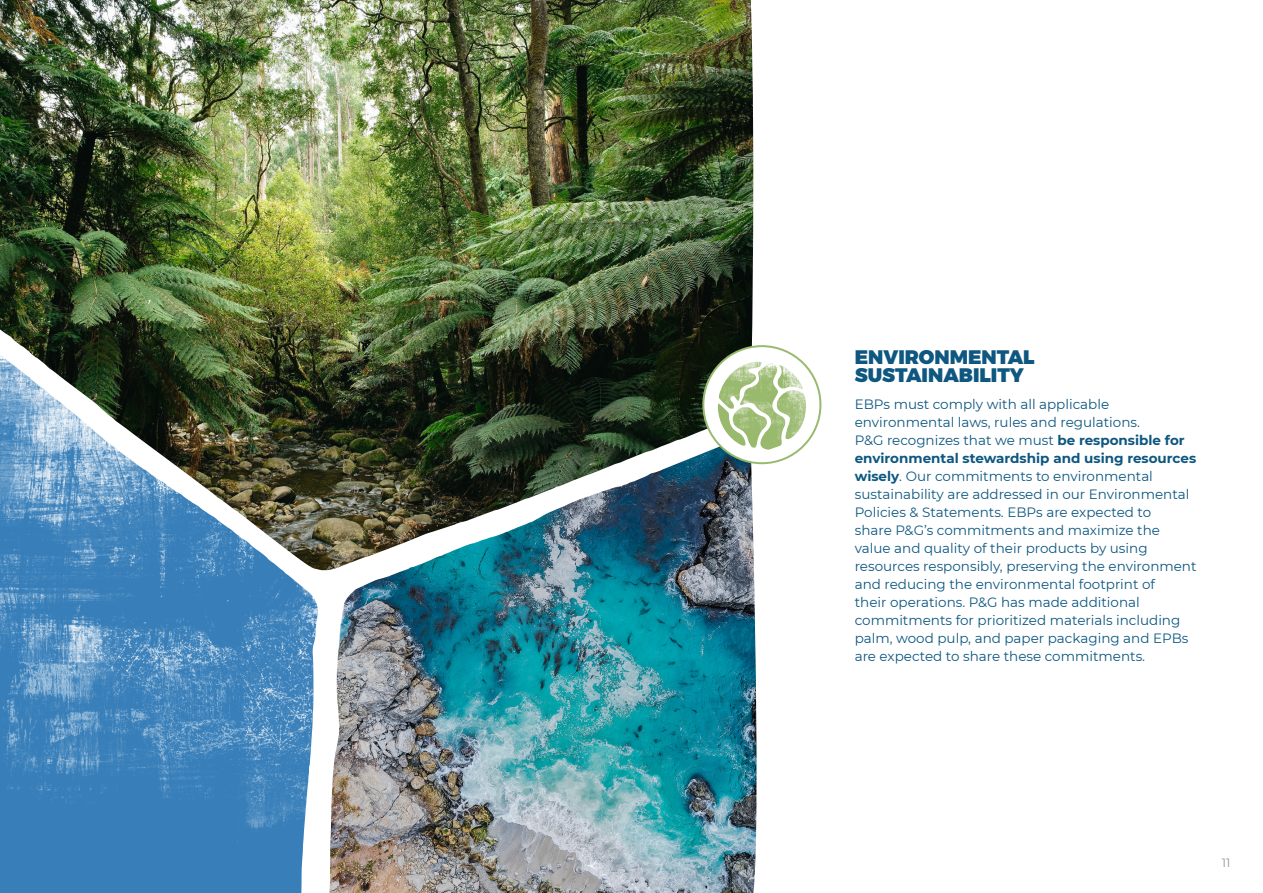
<style>
.page{position:relative;width:1263px;height:893px;background:#fff}
.page>*{position:absolute;margin:0;border:0;box-sizing:border-box;transform-origin:0 0}
.t1{font:900 19.5px/18px "Montserrat";color:#0d5780}
.t2{font:13.5px/18px "Montserrat";color:#0d5780}
.t3{font:12px "Montserrat";color:#939598}
.s1{font-weight:700}
</style>
<div class="page">
<img style="left:0;top:0;width:754px;height:571px">
<img style="left:329px;top:434px;width:428px;height:459px">
<img style="left:0;top:354px;width:318px;height:539px">
<div style="left:703px;top:346px;width:117px;height:117px;background:#fff;border-radius:50%"></div>
<img style="left:718px;top:361px;width:88px;height:89px">
<div style="left:702px;top:345px;width:119px;height:119px;border:2px solid #99ba6e;border-radius:50%"></div>
<p class="t1" style="left:855px;top:348px;width:181px">ENVIRONMENTAL<br>SUSTAINABILITY</p>
<p class="t2" style="left:855px;top:394px;width:343px">EBPs must comply with all applicable environmental laws, rules and regulations.<br>P&amp;G recognizes that we must <span class="s1">be responsible for environmental stewardship and using resources wisely</span>. Our commitments to environmental sustainability are addressed in our Environmental Policies &amp; Statements. EBPs are expected to<br>share P&amp;G’s commitments and maximize the value and quality of their products by using resources responsibly, preserving the environment and reducing the environmental footprint of<br>their operations. P&amp;G has made additional commitments for prioritized materials including palm, wood pulp, and paper packaging and EPBs are expected to share these commitments.</p>
<p class="t3" style="left:1222px;top:855px;width:10px">11</p>
</div>
